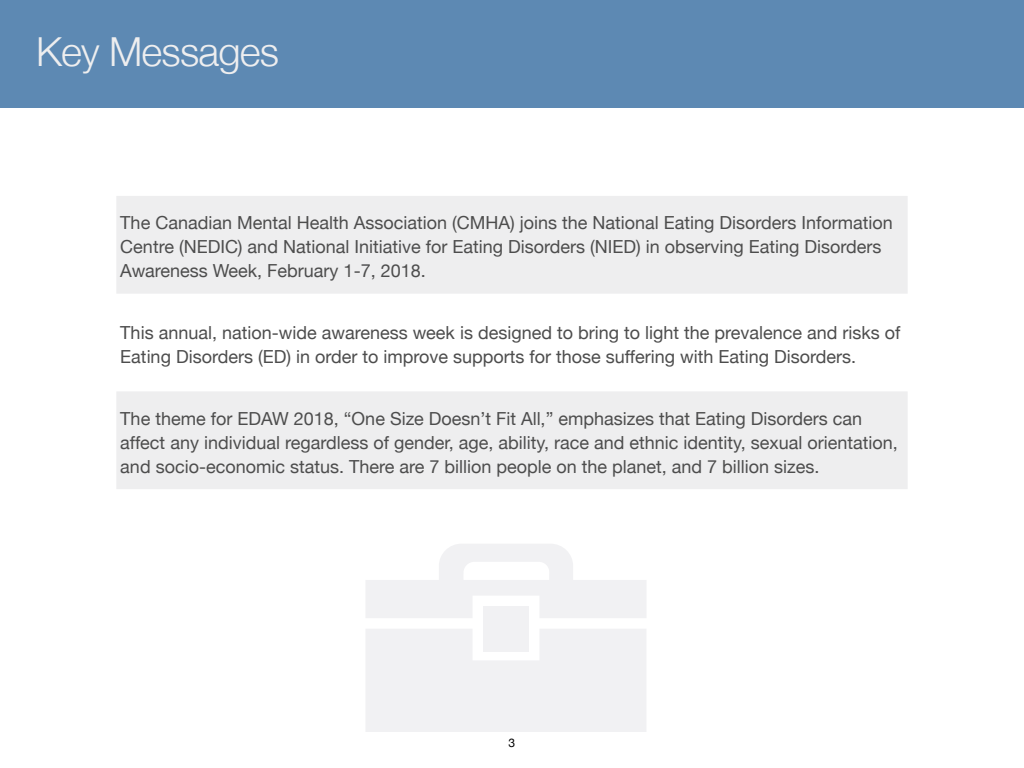
<style>
.page{position:relative;width:1024px;height:768px;background:#fff}
.page>*{position:absolute;margin:0;border:0;box-sizing:border-box;transform-origin:0 0}
.t1{font:300 40px "Helvetica Neue";letter-spacing:-.02em;color:#eeeeef}
.t2{font:18px/24px "Helvetica Neue";color:#4d4d4d}
.t3{font:12px "Helvetica Neue";color:#000}
</style>
<div class="page">
<div style="left:1px;top:0;width:1023px;height:108px;background:#5d89b3"></div>
<svg style="left:366px;top:544px;width:280px;height:74px"></svg>
<div style="left:366px;top:629px;width:280px;height:103px;background:#f1f1f3"></div>
<div style="left:483px;top:606px;width:46px;height:46px;background:#f1f1f3"></div>
<svg style="left:116px;top:196px;width:792px;height:293px;fill:#eeeeef"></svg>
<h1 class="t1" style="left:36px;top:27px;width:245px">Key Messages</h1>
<p class="t2" style="left:120px;top:211px;width:774px">The Canadian Mental Health Association (CMHA) joins the National Eating Disorders Information<br>Centre (NEDIC) and National Initiative for Eating Disorders (NIED) in observing Eating Disorders<br>Awareness Week, February 1-7, 2018.</p>
<p class="t2" style="left:120px;top:320px;width:782px">This annual, nation-wide awareness week is designed to bring to light the prevalence and risks of<br>Eating Disorders (ED) in order to improve supports for those suffering with Eating Disorders.</p>
<p class="t2" style="left:120px;top:406px;width:779px">The theme for EDAW 2018, “One Size Doesn’t Fit All,” emphasizes that Eating Disorders can affect any individual regardless of gender, age, ability, race and ethnic identity, sexual orientation, and socio-economic status. There are 7 billion people on the planet, and 7 billion sizes.</p>
<p class="t3" style="left:508px;top:735px;width:8px">3</p>
</div>
